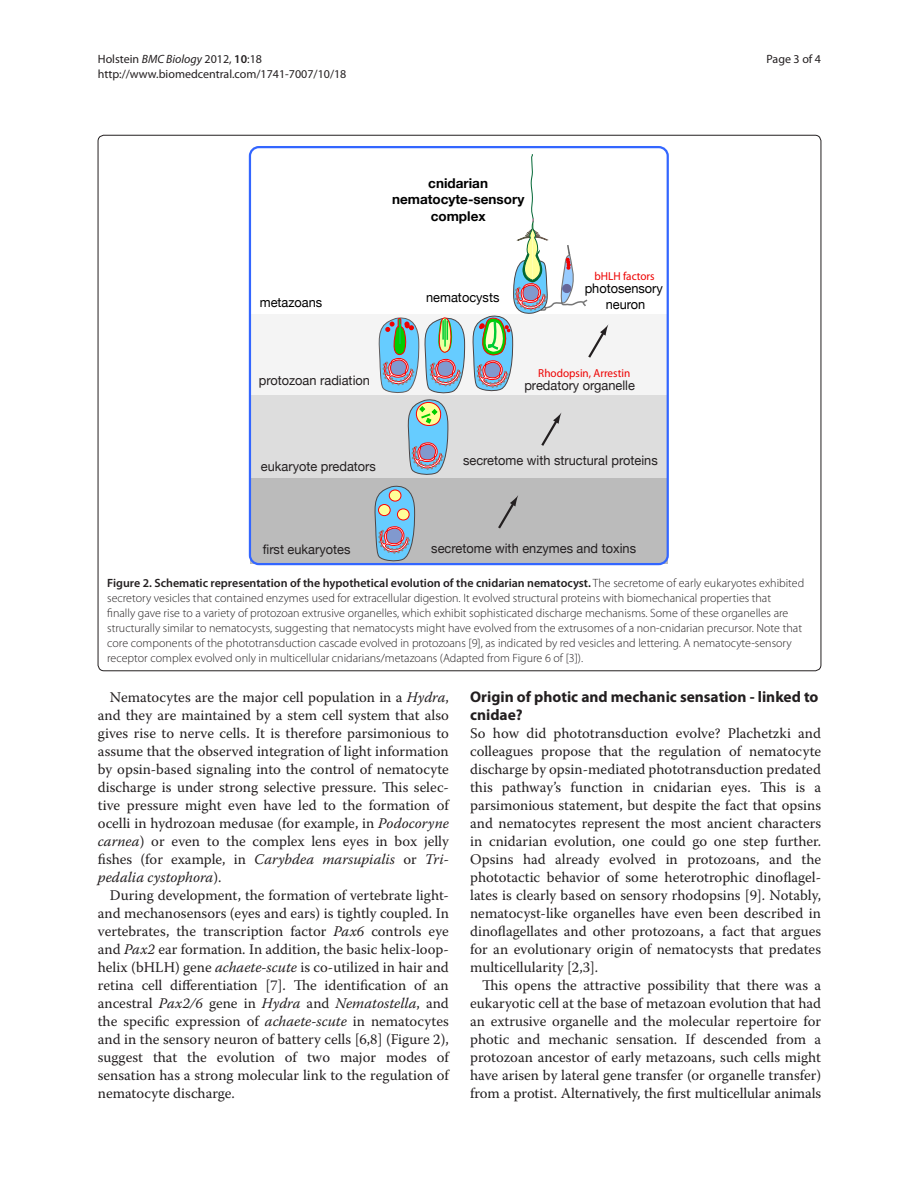
<style>
.page{position:relative;width:919px;height:1191px;background:#fff}
.page>*{position:absolute;margin:0;border:0;box-sizing:border-box;transform-origin:0 0}
.Head_A{font:700 15.45px/18px "Myriad Pro";color:#231f20}
.Text{font:14.7px/18px "Warnock Pro";color:#231f20;text-align:justify}
.Text_no_indent{font:14.7px/18px "Warnock Pro";color:#231f20;text-align:justify}
.t1{font:700 13.5px/16.2px "Helvetica Neue";color:#000;text-align:center}
.t2{font:13.2px "Helvetica Neue";color:#231f20}
.t3{font:13.2px/15.9px "Helvetica Neue";color:#000;text-align:center}
.Figure_legend{font:300 12px/15px "Myriad Pro";color:#231f20}
.t4{font:12px/15px "Myriad Pro";color:#231f20}
.t5{font:11.55px "Myriad Pro";color:#e00}
.s1{font-style:italic}
.s2{font-weight:600}
</style>
<div class="page">
<div style="left:250px;top:314px;width:417px;height:83px;background:#f4f4f4"></div>
<div style="left:250px;top:395px;width:417px;height:83px;background:#ddd"></div>
<div style="left:250px;top:478px;width:417px;height:86px;background:#bbb"></div>
<svg style="left:374px;top:485px;width:41px;height:77px"></svg>
<div style="left:397px;top:509px;width:12px;height:11px;background:#ff9;border-radius:50%"></div>
<div style="left:397px;top:508px;width:12px;height:12px;border:1px solid #f00;border-radius:50%"></div>
<div style="left:378px;top:504px;width:12px;height:11px;background:#ff9;border-radius:50%"></div>
<div style="left:378px;top:504px;width:12px;height:12px;border:1px solid #f00;border-radius:50%"></div>
<svg style="left:498px;top:495px;width:20px;height:34px"></svg>
<div style="left:249px;top:146px;width:419px;height:419px;border:2px solid #36f;border-radius:9px"></div>
<svg style="left:376px;top:146px;width:232px;height:329px"></svg>
<p class="t4" style="left:98px;top:51px;width:250px">Holstein <span class="s1">BMC Biology</span> 2012, <span class="s2">10</span>:18 http://www.biomedcentral.com/1741-7007/10/18</p>
<p class="t4" style="left:766px;top:51px;width:56px">Page 3 of 4</p>
<p class="t1" style="left:392px;top:174px;width:134px">cnidarian nematocyte-sensory complex</p>
<p class="t3" style="left:260px;top:293px;width:64px">metazoans</p>
<p class="t3" style="left:426px;top:289px;width:75px">nematocysts</p>
<p class="t5" style="left:594px;top:269px;width:62px">bHLH factors</p>
<p class="t3" style="left:584px;top:280px;width:80px">photosensory neuron</p>
<p class="t2" style="left:259px;top:369px;width:113px">protozoan radiation</p>
<p class="t5" style="left:538px;top:366px;width:93px">Rhodopsin, Arrestin</p>
<p class="t2" style="left:524px;top:374px;width:112px">predatory organelle</p>
<p class="t2" style="left:261px;top:455px;width:116px">eukaryote predators</p>
<p class="t2" style="left:463px;top:449px;width:196px">secretome with structural proteins</p>
<p class="t2" style="left:263px;top:538px;width:89px">first eukaryotes</p>
<p class="t2" style="left:431px;top:537px;width:206px">secretome with enzymes and toxins</p>
<p class="Figure_legend" style="left:107px;top:575px;width:698px"><span class="s2">Figure 2. Schematic representation of the hypothetical evolution of the cnidarian nematocyst.</span> The secretome of early eukaryotes exhibited secretory vesicles that contained enzymes used for extracellular digestion. It evolved structural proteins with biomechanical properties that<br>finally gave rise to a variety of protozoan extrusive organelles, which exhibit sophisticated discharge mechanisms. Some of these organelles are structurally similar to nematocysts, suggesting that nematocysts might have evolved from the extrusomes of a non-cnidarian precursor. Note that core components of the phototransduction cascade evolved in protozoans [9], as indicated by red vesicles and lettering. A nematocyte-sensory receptor complex evolved only in multicellular cnidarians/metazoans (Adapted from Figure 6 of [3]).</p>
<p class="Text" style="left:98px;top:688px;width:352px;text-indent:12px">Nematocytes are the major cell population in a <span class="s1">Hydra</span>, and they are maintained by a stem cell system that also gives rise to nerve cells. It is therefore parsimonious to assume that the observed integration of light information by opsin-based signaling into the control of nematocyte discharge is under strong selective pressure. This selec&shy;tive pressure might even have led to the formation of ocelli in hydrozoan medusae (for example, in <span class="s1">Podocoryne carnea</span>) or even to the complex lens eyes in box jelly fishes (for example, in <span class="s1">Carybdea marsupialis</span> or <span class="s1">Tri&shy;pedalia cystophora</span>).</p>
<p class="Text" style="left:98px;top:886px;width:352px;text-indent:12px">During development, the formation of vertebrate light&shy;and mechanosensors (eyes and ears) is tightly coupled. In vertebrates, the transcription factor <span class="s1">Pax6</span> controls eye and <span class="s1">Pax2</span> ear formation. In addition, the basic helix-loop&shy;helix (bHLH) gene <span class="s1">achaete-scute</span> is co-utilized in hair and retina cell differentiation [7]. The identification of an ancestral <span class="s1">Pax2/6</span> gene in <span class="s1">Hydra</span> and <span class="s1">Nematostella</span>, and the specific expression of <span class="s1">achaete-scute</span> in nematocytes and in the sensory neuron of battery cells [6,8] (Figure 2), suggest that the evolution of two major modes of sensation has a strong molecular link to the regulation of nematocyte discharge.</p>
<p class="Head_A" style="left:470px;top:687px;width:350px">Origin of photic and mechanic sensation - linked to cnidae?</p>
<p class="Text_no_indent" style="left:470px;top:724px;width:352px">So how did phototransduction evolve? Plachetzki and colleagues propose that the regulation of nematocyte discharge by opsin-mediated phototransduction predated this pathway’s function in cnidarian eyes. This is a parsimonious statement, but despite the fact that opsins and nematocytes represent the most ancient characters in cnidarian evolution, one could go one step further.<br>Opsins had already evolved in protozoans, and the phototactic behavior of some heterotrophic dinoflagel&shy;lates is clearly based on sensory rhodopsins [9]. Notably, nematocyst-like organelles have even been described in dinoflagellates and other protozoans, a fact that argues for an evolutionary origin of nematocysts that predates multicellularity [2,3].</p>
<p class="Text" style="left:470px;top:976px;width:352px;text-indent:12px">This opens the attractive possibility that there was a eukaryotic cell at the base of metazoan evolution that had an extrusive organelle and the molecular repertoire for photic and mechanic sensation. If descended from a protozoan ancestor of early metazoans, such cells might have arisen by lateral gene transfer (or organelle transfer) from a protist. Alternatively, the first multicellular animals</p>
</div>
